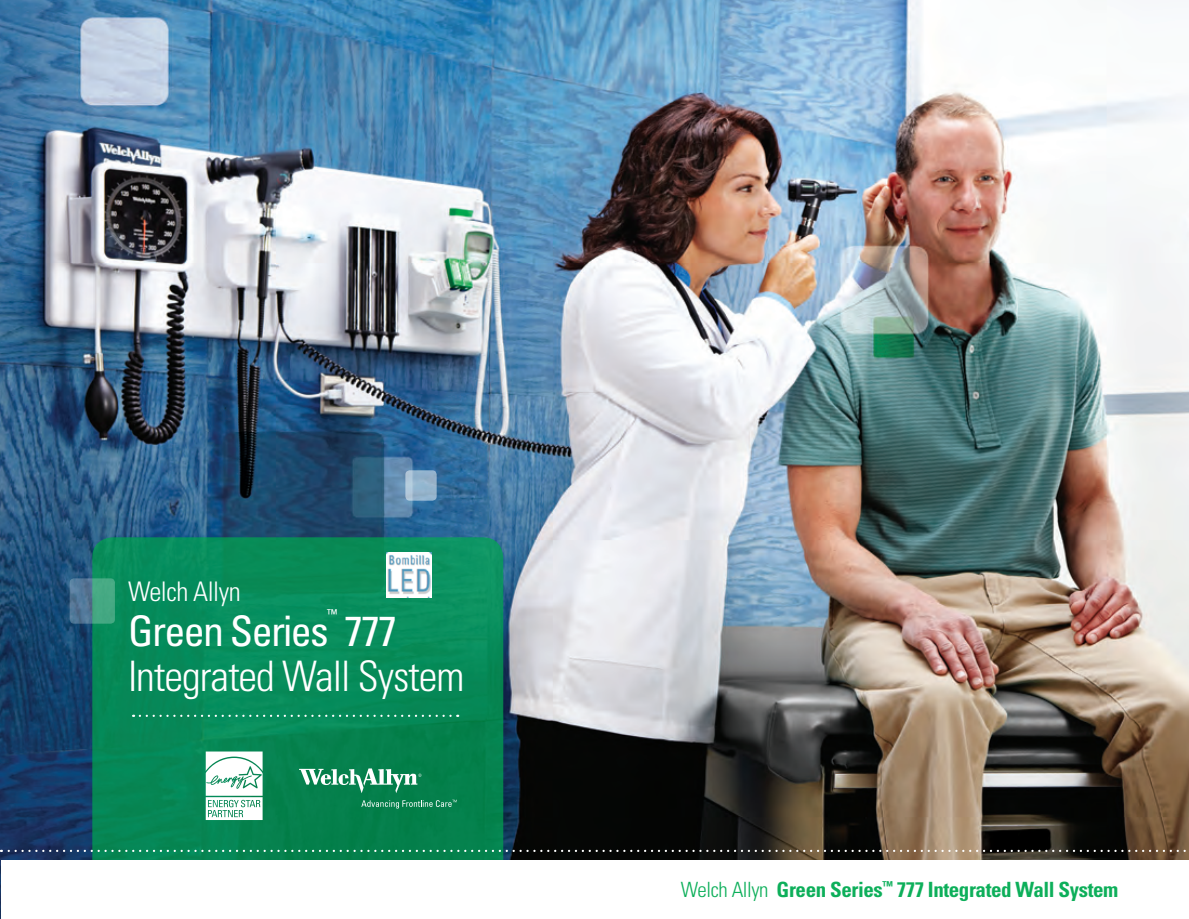
<style>
.page{position:relative;width:1189px;height:919px;background:#fff}
.page>*{position:absolute;margin:0;border:0;box-sizing:border-box;transform-origin:0 0}
.t1{font:300 condensed 42px "Univers";letter-spacing:-.025em;color:#fff}
.t2{font:condensed 42px "Univers";letter-spacing:-.04em;color:#fff}
.t3{font:300 condensed 27px "Univers";letter-spacing:-.02em;color:#fff}
.t4{font:700 condensed 21px "Univers";letter-spacing:-.02em;color:#0daf5a}
.t5{font:condensed 12.3px "Univers";color:#fff}
.s1{font-weight:300}
</style>
<div class="page">
<img style="left:1px;top:0;width:1187px;height:860px">
<svg style="left:92px;top:537px;width:411px;height:323px;background:#078856"></svg>
<svg style="left:1px;top:849px;width:1188px;height:2px;background:#416454"></svg>
<svg style="left:299px;top:768px;width:122px;height:25px"></svg>
<svg style="left:361px;top:799px;width:95px;height:9px"></svg>
<svg style="left:205px;top:751px;width:58px;height:69px"></svg>
<svg style="left:140px;top:714px;width:318px;height:2px"></svg>
<svg style="left:70px;top:578px;width:45px;height:45px;background:#4b8f8c"></svg>
<svg style="left:405px;top:470px;width:31px;height:30px"></svg>
<img style="left:386px;top:552px;width:45px;height:45px">
<p class="t3" style="left:128px;top:575px;width:114px">Welch Allyn</p>
<p class="t2" style="left:128px;top:604px;width:270px">Green Series 777</p>
<p class="t5" style="left:327px;top:605px;width:12px">™</p>
<p class="t1" style="left:128px;top:651px;width:338px">Integrated Wall System</p>
<p class="t4" style="left:681px;top:876px;width:439px"><span class="s1">Welch Allyn</span> Green Series<sup>™</sup> 777 Integrated Wall System</p>
</div>
